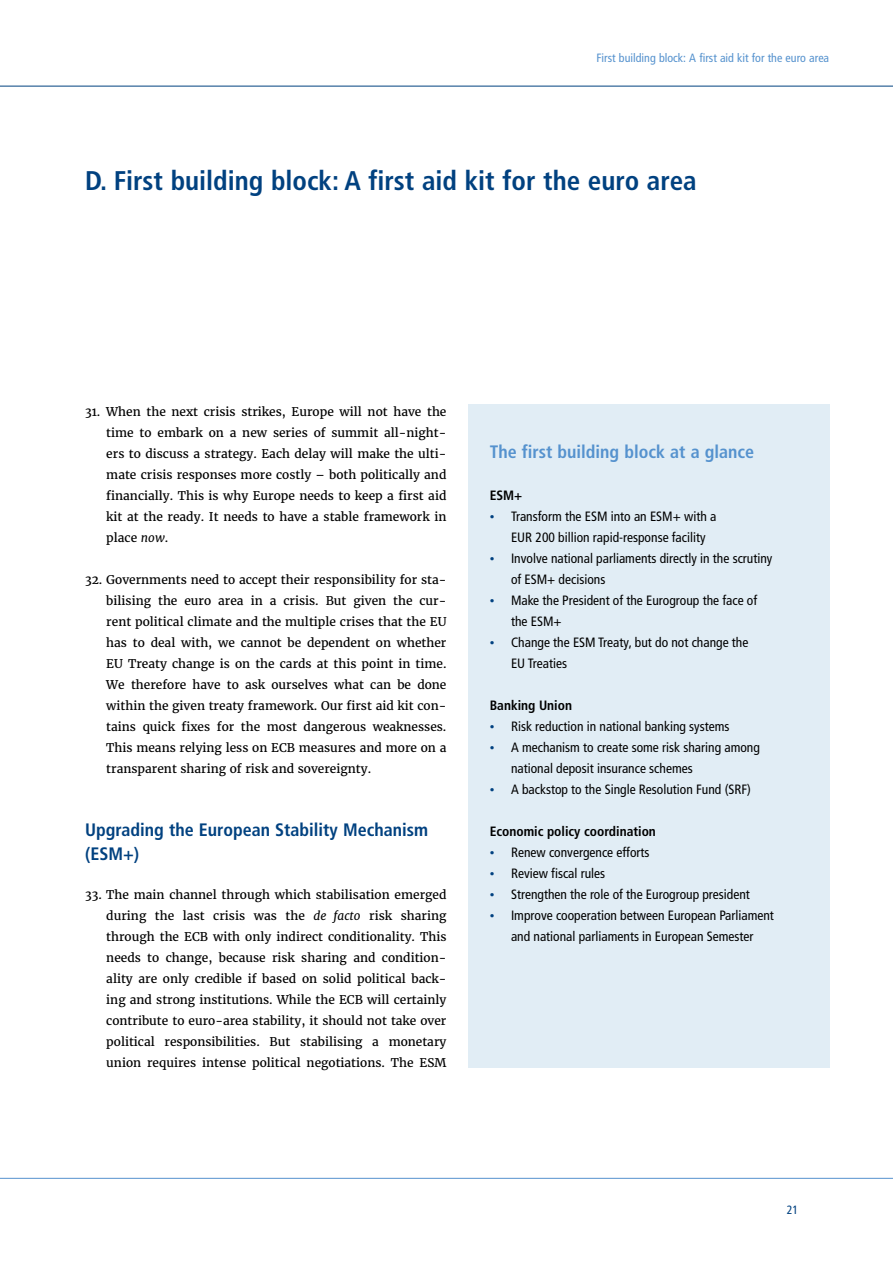
<style>
.page{position:relative;width:893px;height:1263px;background:#fff}
.page>*{position:absolute;margin:0;border:0;box-sizing:border-box;transform-origin:0 0}
.t1{font:700 condensed 27px "Frutiger LT Com";color:#004180}
.t2{font:700 condensed 18px/24px "Frutiger LT Com";color:#004180}
.t3{font:700 condensed 18px "Frutiger LT Com";color:#5592ce}
.t4{font:condensed 13.5px/21px "Frutiger LT Com";color:#000}
.t5{font:700 condensed 13.5px "Frutiger LT Com";color:#000}
.t6{font:12px/21px "Merriweather";color:#000;text-align:justify}
.t7{font:condensed 12px "Frutiger LT Com";color:#5592ce}
.t8{font:condensed 12px "Frutiger LT Com";color:#004180}
.s1{font-style:italic}
.s2{font-weight:700;color:#fff}
.s3{font-size:9.45px;color:#004180}
</style>
<div class="page">
<hr style="left:0;top:86px;width:893px;height:1px;background:#004180">
<hr style="left:0;top:1178px;width:893px;height:1px;background:#5592ce">
<div style="left:468px;top:404px;width:362px;height:663px;background:#e1edf5"></div>
<p class="t7" style="left:596px;top:51px;width:234px">First building block: A first aid kit for the euro area</p>
<h1 class="t1" style="left:85px;top:165px;width:613px">D. First building block: A first aid kit for the euro area</h1>
<p class="t6" style="left:106px;top:401px;width:342px;text-indent:-21px">31. When the next crisis strikes, Europe will not have the time to embark on a new series of summit all-night&shy;ers to discuss a strategy. Each delay will make the ulti&shy;mate crisis responses more costly – both politically and financially. This is why Europe needs to keep a first aid kit at the ready. It needs to have a stable framework in place <span class="s1">now</span>.</p>
<p class="t6" style="left:106px;top:569px;width:342px;text-indent:-21px">32. Governments need to accept their responsibility for sta&shy;bilising the euro area in a crisis. But given the cur&shy;rent political climate and the multiple crises that the EU has to deal with, we cannot be dependent on whether EU Treaty change is on the cards at this point in time.<br>We therefore have to ask ourselves what can be done within the given treaty framework. Our first aid kit con&shy;tains quick fixes for the most dangerous weaknesses.<br>This means relying less on ECB measures and more on a transparent sharing of risk and sovereignty. <span class="s2">Box</span></p>
<h2 class="t2" style="left:85px;top:818px;width:345px">Upgrading the European Stability Mechanism (ESM+)</h2>
<p class="t6" style="left:106px;top:884px;width:342px;text-indent:-21px">33. The main channel through which stabilisation emerged during the last crisis was the <span class="s1">de facto</span> risk sharing through the ECB with only indirect conditionality. This needs to change, because risk sharing and condition&shy;ality are only credible if based on solid political back&shy;ing and strong institutions. While the ECB will certainly contribute to euro-area stability, it should not take over political responsibilities. But stabilising a monetary union requires intense political negotiations. The ESM</p>
<h2 class="t3" style="left:490px;top:441px;width:266px">The first building block at a glance</h2>
<p class="t5" style="left:490px;top:488px;width:34px">ESM+</p>
<p class="t4" style="left:511px;top:506px;width:207px;text-indent:-21px"><span class="s3">•</span> Transform the ESM into an ESM+ with a<br>EUR 200 billion rapid-response facility</p>
<p class="t4" style="left:511px;top:548px;width:263px;text-indent:-21px"><span class="s3">•</span> Involve national parliaments directly in the scrutiny of ESM+ decisions</p>
<p class="t4" style="left:511px;top:590px;width:248px;text-indent:-21px"><span class="s3">•</span> Make the President of the Eurogroup the face of the ESM+</p>
<p class="t4" style="left:511px;top:632px;width:239px;text-indent:-21px"><span class="s3">•</span> Change the ESM Treaty, but do not change the<br>EU Treaties</p>
<p class="t5" style="left:490px;top:698px;width:84px">Banking Union</p>
<p class="t4" style="left:490px;top:716px;width:241px"><span class="s3">•</span> Risk reduction in national banking systems</p>
<p class="t4" style="left:511px;top:737px;width:250px;text-indent:-21px"><span class="s3">•</span> A mechanism to create some risk sharing among national deposit insurance schemes</p>
<p class="t4" style="left:490px;top:779px;width:263px"><span class="s3">•</span> A backstop to the Single Resolution Fund (SRF)</p>
<p class="t5" style="left:490px;top:824px;width:168px">Economic policy coordination</p>
<p class="t4" style="left:490px;top:842px;width:161px"><span class="s3">•</span> Renew convergence efforts</p>
<p class="t4" style="left:490px;top:863px;width:117px"><span class="s3">•</span> Review fiscal rules</p>
<p class="t4" style="left:490px;top:884px;width:262px"><span class="s3">•</span> Strengthen the role of the Eurogroup president</p>
<p class="t4" style="left:490px;top:905px;width:286px;text-align:center"><span class="s3">•</span> Improve cooperation between European Parliament and national parliaments in European Semester</p>
<p class="t8" style="left:787px;top:1203px;width:13px">21</p>
</div>
